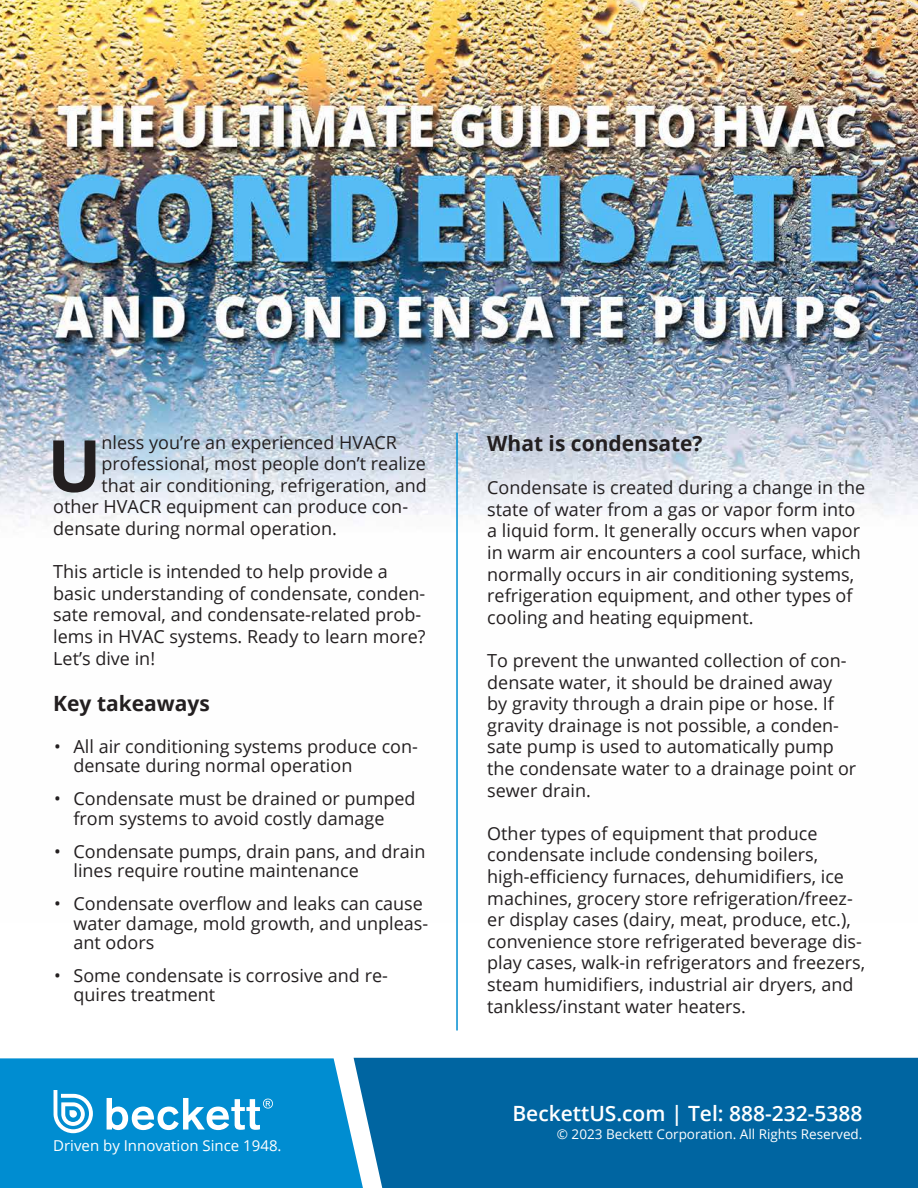
<style>
.page{position:relative;width:918px;height:1188px;background:#fff}
.page>*{position:absolute;margin:0;border:0;box-sizing:border-box;transform-origin:0 0}
.t1{font:700 72px "Open Sans";color:#231f20}
.t2{font:600 21px "Open Sans";color:#fff}
.t3{font:700 21px "Open Sans";color:#231f20}
.t4{font:18px/21.6px "Open Sans";color:#231f20}
.t5{font:15px "Open Sans";color:#fff}
.t6{font:13.5px "Open Sans";color:#fff}
</style>
<div class="page">
<div style="left:0;top:1058px;width:354px;height:130px;background:#008dd1"></div>
<div style="left:354px;top:1058px;width:564px;height:130px;background:#0065a1"></div>
<svg style="left:107px;top:1098px;width:166px;height:32px"></svg>
<svg style="left:54px;top:1090px;width:39px;height:43px"></svg>
<img style="left:0;top:0;width:918px;height:526px">
<hr style="left:456px;top:433px;width:2px;height:597px;background:#008dd1">
<h1 class="t1" style="left:47px;top:415px;width:56px">U</h1>
<p class="t4" style="left:102px;top:431px;width:297px">nless you’re an experienced HVACR</p>
<p class="t4" style="left:102px;top:452px;width:326px">professional, most people don’t realize</p>
<p class="t4" style="left:102px;top:474px;width:327px">that air conditioning, refrigeration, and</p>
<p class="t4" style="left:53px;top:496px;width:356px">other HVACR equipment can produce con-</p>
<p class="t4" style="left:53px;top:517px;width:285px">densate during normal operation.</p>
<p class="t4" style="left:53px;top:560px;width:374px">This article is intended to help provide a basic understanding of condensate, conden&shy;sate removal, and condensate-related prob&shy;lems in HVAC systems. Ready to learn more?<br>Let’s dive in!</p>
<p class="t3" style="left:53px;top:689px;width:158px">Key takeaways</p>
<p class="t4" style="left:73px;top:736px;width:346px;line-height:19.5px;text-indent:-19px">• All air conditioning systems produce con&shy;densate during normal operation</p>
<p class="t4" style="left:73px;top:788px;width:344px;line-height:19.5px;text-indent:-19px">• Condensate must be drained or pumped from systems to avoid costly damage</p>
<p class="t4" style="left:73px;top:841px;width:353px;line-height:19.5px;text-indent:-19px">• Condensate pumps, drain pans, and drain lines require routine maintenance</p>
<p class="t4" style="left:73px;top:893px;width:356px;line-height:19.5px;text-indent:-19px">• Condensate overflow and leaks can cause water damage, mold growth, and unpleas&shy;ant odors</p>
<p class="t4" style="left:73px;top:965px;width:316px;line-height:19.5px;text-indent:-19px">• Some condensate is corrosive and re&shy;quires treatment</p>
<p class="t5" style="left:53px;top:1135px;width:230px">Driven by Innovation Since 1948.</p>
<p class="t3" style="left:487px;top:428px;width:217px">What is condensate?</p>
<p class="t4" style="left:487px;top:476px;width:380px">Condensate is created during a change in the state of water from a gas or vapor form into a liquid form. It generally occurs when vapor in warm air encounters a cool surface, which normally occurs in air conditioning systems, refrigeration equipment, and other types of cooling and heating equipment.</p>
<p class="t4" style="left:487px;top:649px;width:371px">To prevent the unwanted collection of con&shy;densate water, it should be drained away by gravity through a drain pipe or hose. If gravity drainage is not possible, a conden&shy;sate pump is used to automatically pump the condensate water to a drainage point or sewer drain.</p>
<p class="t4" style="left:487px;top:822px;width:379px">Other types of equipment that produce condensate include condensing boilers, high-efficiency furnaces, dehumidifiers, ice machines, grocery store refrigeration/freez&shy;er display cases (dairy, meat, produce, etc.), convenience store refrigerated beverage dis&shy;play cases, walk-in refrigerators and freezers, steam humidifiers, industrial air dryers, and tankless/instant water heaters.</p>
<p class="t2" style="left:512px;top:1099px;width:352px">BeckettUS.com | Tel: 888-232-5388</p>
<p class="t6" style="left:557px;top:1125px;width:307px">© 2023 Beckett Corporation. All Rights Reserved.</p>
</div>
